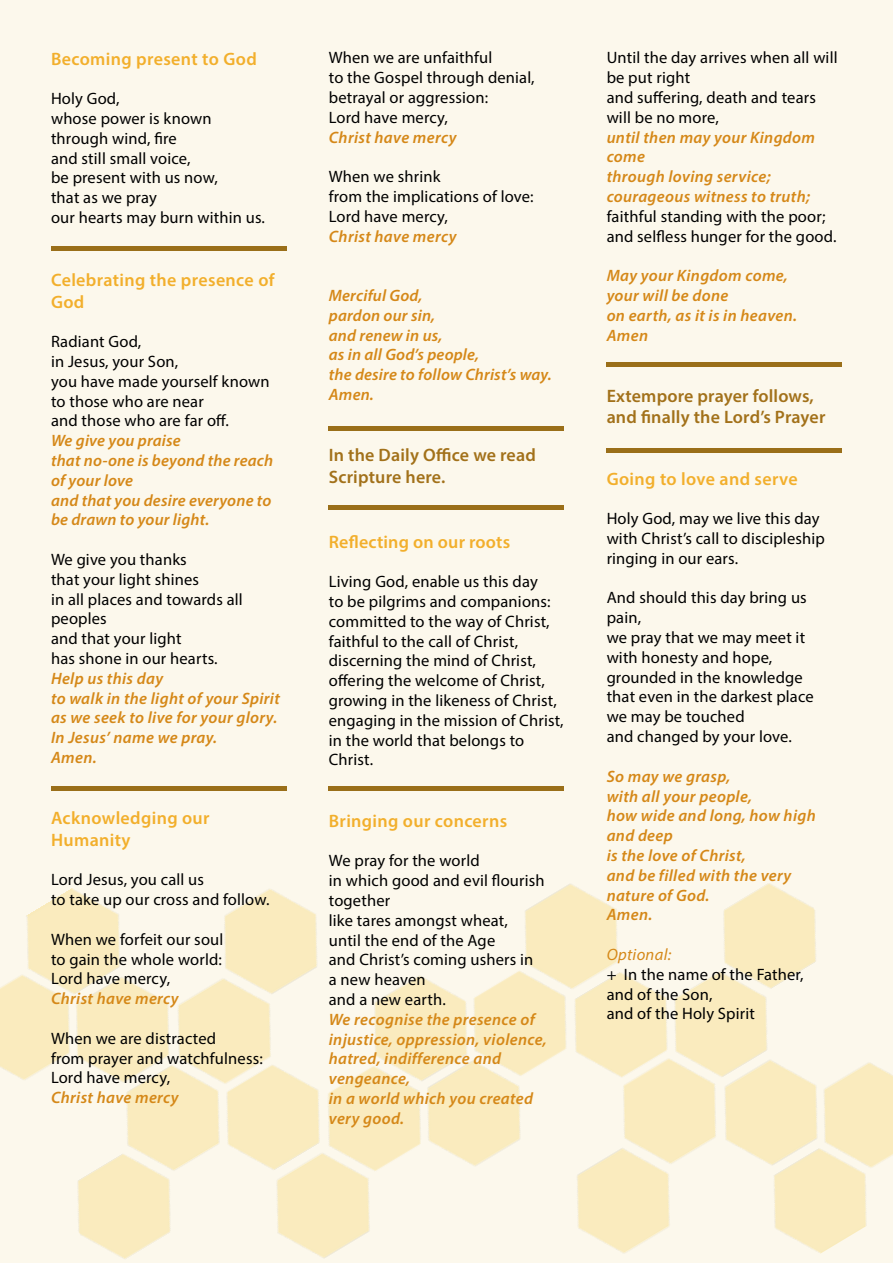
<style>
.page{position:relative;width:893px;height:1263px;background:#fcf8ec}
.page>*{position:absolute;margin:0;border:0;box-sizing:border-box;transform-origin:0 0}
.t1{font:600 18px/21.6px "Myriad Pro";letter-spacing:.02em;color:#f2af2c}
.t2{font:600 18px/21.6px "Myriad Pro";letter-spacing:.01em;color:#a2711a}
.t3{font:16.5px/19.8px "Myriad Pro";letter-spacing:.01em;color:#000}
.t4{font:italic 600 16.5px/19.8px "Myriad Pro";letter-spacing:.02em;color:#d58818}
.t5{font:italic 16.5px "Myriad Pro";letter-spacing:.02em;color:#d58818}
</style>
<div class="page">
<img style="left:0;top:888px;width:193px;height:371px">
<img style="left:193px;top:786px;width:700px;height:472px">
<hr style="left:51px;top:247px;width:235px;height:4px;background:#9a6f19">
<div style="left:329px;top:426px;width:235px;height:5px;background:#9a6f19"></div>
<hr style="left:51px;top:787px;width:235px;height:4px;background:#9a6f19">
<hr style="left:329px;top:505px;width:235px;height:4px;background:#9a6f19">
<hr style="left:329px;top:787px;width:235px;height:4px;background:#9a6f19">
<hr style="left:607px;top:362px;width:235px;height:4px;background:#9a6f19">
<hr style="left:607px;top:449px;width:235px;height:4px;background:#9a6f19">
<p class="t1" style="left:51px;top:47px;width:207px">Becoming present to God</p>
<p class="t3" style="left:51px;top:88px;width:215px">Holy God,<br>whose power is known through wind, fire<br>and still small voice,<br>be present with us now,<br>that as we pray<br>our hearts may burn within us.</p>
<p class="t1" style="left:51px;top:269px;width:225px">Celebrating the presence of<br>God</p>
<p class="t3" style="left:51px;top:331px;width:220px">Radiant God,<br>in Jesus, your Son,<br>you have made yourself known to those who are near<br>and those who are far off.</p>
<p class="t4" style="left:51px;top:430px;width:224px">We give you praise<br>that no-one is beyond the reach of your love<br>and that you desire everyone to be drawn to your light.</p>
<p class="t3" style="left:51px;top:549px;width:193px">We give you thanks<br>that your light shines<br>in all places and towards all peoples<br>and that your light<br>has shone in our hearts.</p>
<p class="t4" style="left:51px;top:668px;width:230px">Help us this day<br>to walk in the light of your Spirit as we seek to live for your glory.<br>In Jesus’ name we pray.<br>Amen.</p>
<p class="t1" style="left:51px;top:807px;width:160px">Acknowledging our<br>Humanity</p>
<p class="t3" style="left:51px;top:870px;width:220px">Lord Jesus, you call us<br>to take up our cross and follow.</p>
<p class="t3" style="left:51px;top:929px;width:174px;text-align:justify">When we forfeit our soul to gain the whole world:<br>Lord have mercy,</p>
<p class="t4" style="left:51px;top:988px;width:129px">Christ have mercy</p>
<p class="t3" style="left:51px;top:1028px;width:213px">When we are distracted<br>from prayer and watchfulness:<br>Lord have mercy,</p>
<p class="t4" style="left:51px;top:1087px;width:129px">Christ have mercy</p>
<p class="t3" style="left:329px;top:48px;width:207px">When we are unfaithful<br>to the Gospel through denial, betrayal or aggression:<br>Lord have mercy,</p>
<p class="t4" style="left:329px;top:127px;width:129px">Christ have mercy</p>
<p class="t3" style="left:329px;top:167px;width:206px">When we shrink<br>from the implications of love:<br>Lord have mercy,</p>
<p class="t4" style="left:329px;top:226px;width:129px">Christ have mercy</p>
<p class="t4" style="left:329px;top:285px;width:224px">Merciful God,<br>pardon our sin,<br>and renew in us,<br>as in all God’s people,<br>the desire to follow Christ’s way.<br>Amen.</p>
<p class="t2" style="left:329px;top:444px;width:208px">In the Daily Office we read<br>Scripture here.</p>
<p class="t1" style="left:329px;top:530px;width:183px">Reflecting on our roots</p>
<p class="t3" style="left:329px;top:572px;width:236px">Living God, enable us this day<br>to be pilgrims and companions: committed to the way of Christ, faithful to the call of Christ, discerning the mind of Christ, offering the welcome of Christ, growing in the likeness of Christ, engaging in the mission of Christ, in the world that belongs to<br>Christ.</p>
<p class="t1" style="left:329px;top:809px;width:180px">Bringing our concerns</p>
<p class="t3" style="left:329px;top:851px;width:217px">We pray for the world<br>in which good and evil flourish together<br>like tares amongst wheat,<br>until the end of the Age<br>and Christ’s coming ushers in a new heaven<br>and a new earth.</p>
<p class="t4" style="left:329px;top:1009px;width:219px">We recognise the presence of injustice, oppression, violence, hatred, indifference and vengeance,<br>in a world which you created very good.</p>
<p class="t3" style="left:607px;top:48px;width:232px">Until the day arrives when all will be put right<br>and suffering, death and tears will be no more,</p>
<p class="t4" style="left:607px;top:127px;width:210px">until then may your Kingdom come<br>through loving service; courageous witness to truth;</p>
<p class="t3" style="left:607px;top:206px;width:231px">faithful standing with the poor; and selfless hunger for the good.</p>
<p class="t4" style="left:607px;top:265px;width:192px">May your Kingdom come, your will be done<br>on earth, as it is in heaven.<br>Amen</p>
<p class="t2" style="left:607px;top:385px;width:220px">Extempore prayer follows, and finally the Lord’s Prayer</p>
<p class="t1" style="left:607px;top:467px;width:193px">Going to love and serve</p>
<p class="t3" style="left:607px;top:509px;width:220px">Holy God, may we live this day with Christ’s call to discipleship ringing in our ears.</p>
<p class="t3" style="left:607px;top:588px;width:209px">And should this day bring us pain,<br>we pray that we may meet it with honesty and hope, grounded in the knowledge that even in the darkest place we may be touched<br>and changed by your love.</p>
<p class="t4" style="left:607px;top:766px;width:211px">So may we grasp,<br>with all your people,<br>how wide and long, how high and deep<br>is the love of Christ,<br>and be filled with the very nature of God.<br>Amen.</p>
<p class="t5" style="left:607px;top:944px;width:66px">Optional:</p>
<p class="t3" style="left:607px;top:964px;width:198px">+ In the name of the Father, and of the Son,<br>and of the Holy Spirit</p>
</div>
